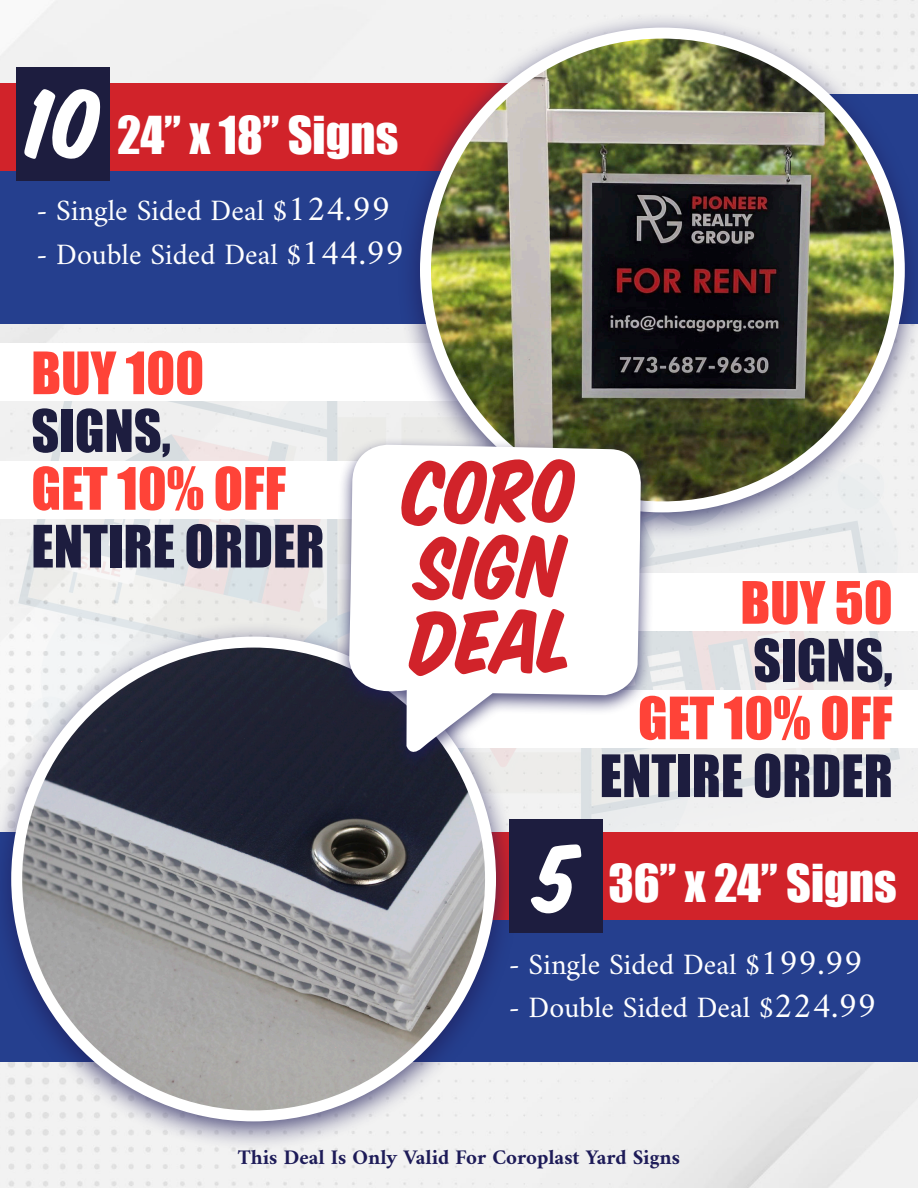
<style>
.page{position:relative;width:918px;height:1188px;background:#fff}
.page>*{position:absolute;margin:0;border:0;box-sizing:border-box;transform-origin:0 0}
.t1{font:108px "House Slant";color:#fff}
.t2{font:97.35px "House Slant";color:#d1232a}
.t3{font:54px "Impact";color:#1d1d3f}
.t4{font:54px "Impact";color:#ff4338}
.t5{font:48px "Impact";color:#fff}
.t6{font:30px "Amiri";color:#fff}
.t7{font:700 21px "Amiri";color:#1d1b58}
.s1{font-size:36px}
</style>
<div class="page">
<img style="left:1px;top:1px;width:916px;height:1186px">
<div style="left:0;top:832px;width:918px;height:230px;background:#253f8e"></div>
<div style="left:0;top:94px;width:918px;height:230px;background:#253f8e"></div>
<div style="left:0;top:83px;width:723px;height:88px;background:#d1232a"></div>
<div style="left:200px;top:832px;width:718px;height:87px;background:#d1232a"></div>
<div style="left:397px;top:12px;width:521px;height:530px;background:#1d1b58;opacity:.75"></div>
<img style="left:425px;top:33px;width:474px;height:474px;border-radius:237px">
<div style="left:0;top:621px;width:519px;height:530px;background:#1d1b58;opacity:.75"></div>
<img style="left:17px;top:642px;width:474px;height:474px;border-radius:237px">
<div style="left:11px;top:637px;width:485px;height:484px;border:11px solid #fff;border-radius:50%"></div>
<div style="left:16px;top:67px;width:94px;height:113px;background:#1d1d3f"></div>
<div style="left:509px;top:820px;width:94px;height:113px;background:#1d1d3f"></div>
<div style="left:335px;top:437px;width:320px;height:335px;background:#1d1b58;opacity:.75"></div>
<svg style="left:349px;top:445px;width:293px;height:313px"></svg>
<p class="t1" style="left:25px;top:57px;width:78px">10</p>
<p class="t5" style="left:117px;top:98px;width:282px">24” x 18” Signs</p>
<p class="t6" style="left:36px;top:192px;width:356px">- Single Sided Deal $<span class="s1">124.99</span></p>
<p class="t6" style="left:36px;top:236px;width:369px">- Double Sided Deal $<span class="s1">144.99</span></p>
<p class="t4" style="left:31px;top:331px;width:174px">BUY 100</p>
<p class="t3" style="left:31px;top:389px;width:141px">SIGNS,</p>
<p class="t4" style="left:31px;top:447px;width:256px">GET 10% OFF</p>
<p class="t3" style="left:31px;top:504px;width:295px">ENTIRE ORDER</p>
<p class="t2" style="left:401px;top:434px;width:175px;rotate:-1deg">Coro</p>
<p class="t2" style="left:415px;top:509px;width:150px;rotate:-1deg">Sign</p>
<p class="t2" style="left:409px;top:584px;width:165px;rotate:-1deg">Deal</p>
<p class="t1" style="left:533px;top:812px;width:44px">5</p>
<p class="t4" style="left:740px;top:561px;width:154px">BUY 50</p>
<p class="t3" style="left:753px;top:618px;width:141px">SIGNS,</p>
<p class="t4" style="left:638px;top:676px;width:256px">GET 10% OFF</p>
<p class="t3" style="left:600px;top:734px;width:295px">ENTIRE ORDER</p>
<p class="t5" style="left:608px;top:846px;width:290px">36” x 24” Signs</p>
<p class="t6" style="left:509px;top:946px;width:356px">- Single Sided Deal $<span class="s1">199.99</span></p>
<p class="t6" style="left:509px;top:989px;width:369px">- Double Sided Deal $<span class="s1">224.99</span></p>
<p class="t7" style="left:238px;top:1144px;width:444px">This Deal Is Only Valid For Coroplast Yard Signs</p>
</div>
